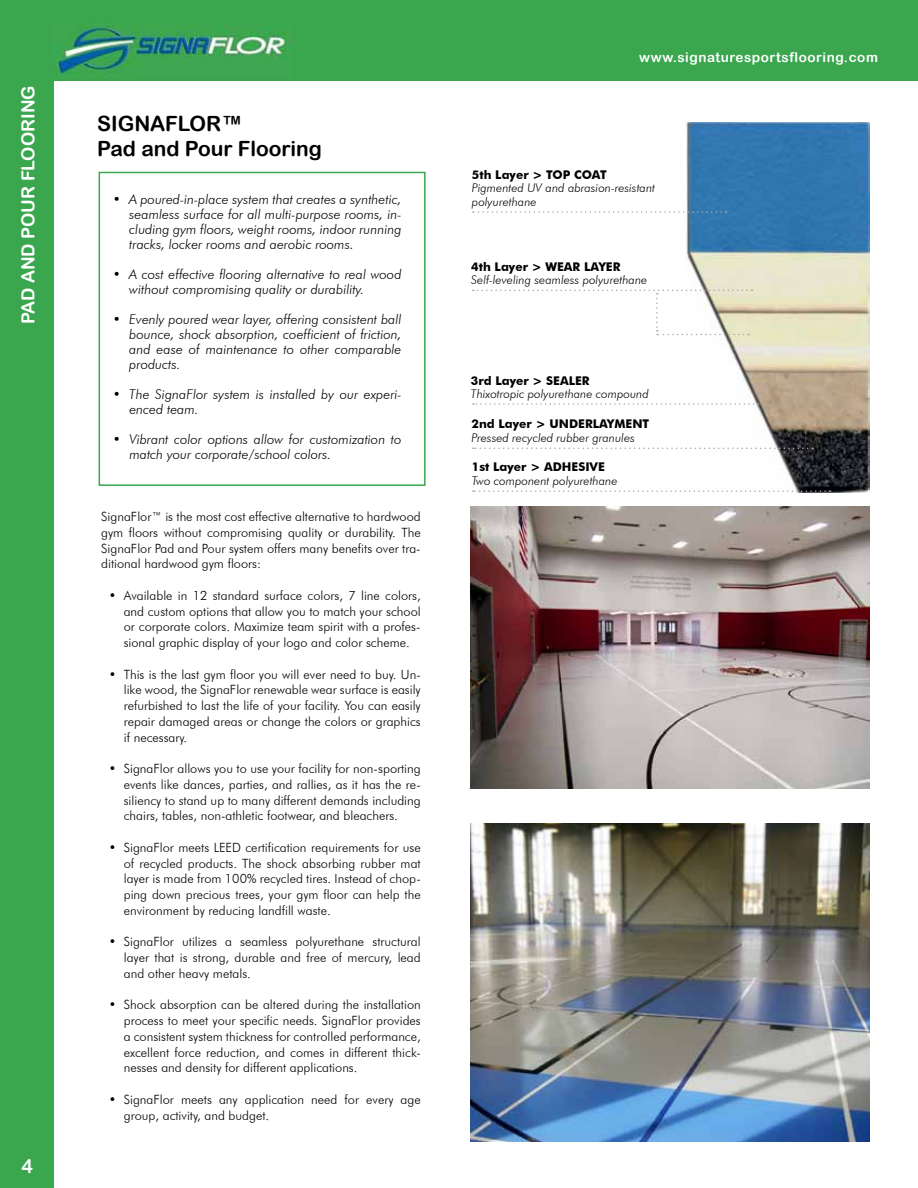
<style>
.page{position:relative;width:918px;height:1188px;background:#fff}
.page>*{position:absolute;margin:0;border:0;box-sizing:border-box;transform-origin:0 0}
.t1{font:21px/25.2px "Arial Rounded MT Bold";color:#000}
.t2{font:19.5px "Arial Rounded MT Bold";color:#fff}
.t3{font:18px "Arial Rounded MT Bold";color:#fff}
.t4{font:italic 300 13.5px/15px "Futura BT";color:#000}
.t5{font:13.5px "Arial Rounded MT Bold";letter-spacing:.04em;color:#fff}
.t6{font:300 12.75px/15.8px "Futura BT";color:#000;text-align:justify}
.t7{font:italic 300 12px/13.5px "Futura BT";color:#000}
.t8{font:700 12px "Futura BT";color:#000}
</style>
<div class="page">
<div style="left:99px;top:172px;width:327px;height:314px;border:2px solid #3aa74f"></div>
<div style="left:0;top:0;width:918px;height:81px;background:#3aa74f"></div>
<div style="left:0;top:0;width:54px;height:1188px;background:#3aa74f"></div>
<img style="left:53px;top:23px;width:237px;height:52px">
<img style="left:470px;top:824px;width:400px;height:318px">
<img style="left:471px;top:507px;width:399px;height:281px">
<img style="left:686px;top:122px;width:184px;height:370px">
<svg style="left:473px;top:211px;width:254px;height:2px"></svg>
<svg style="left:473px;top:448px;width:340px;height:1px"></svg>
<svg style="left:473px;top:490px;width:358px;height:2px"></svg>
<svg style="left:473px;top:403px;width:314px;height:2px"></svg>
<svg style="left:473px;top:290px;width:279px;height:45px"></svg>
<h3 class="t3" style="left:18px;top:324px;width:240px;rotate:-90deg">PAD AND POUR FLOORING</h3>
<h2 class="t2" style="left:21px;top:1155px;width:13px">4</h2>
<h1 class="t1" style="left:97px;top:111px;width:226px">SIGNAFLOR™<br>Pad and Pour Flooring</h1>
<p class="t4" style="left:129px;top:192px;width:274px;text-align:justify;text-indent:-16px">• A poured-in-place system that creates a synthetic, seamless surface for all multi-purpose rooms, in&shy;cluding gym floors, weight rooms, indoor running tracks, locker rooms and aerobic rooms.</p>
<p class="t4" style="left:129px;top:267px;width:274px;text-indent:-16px">• A cost effective flooring alternative to real wood without compromising quality or durability.</p>
<p class="t4" style="left:129px;top:312px;width:274px;text-align:justify;text-indent:-16px">• Evenly poured wear layer, offering consistent ball bounce, shock absorption, coefficient of friction, and ease of maintenance to other comparable products.</p>
<p class="t4" style="left:129px;top:387px;width:274px;text-indent:-17px">• The SignaFlor system is installed by our experi&shy;enced team.</p>
<p class="t4" style="left:129px;top:432px;width:274px;text-indent:-16px">• Vibrant color options allow for customization to match your corporate/school colors.</p>
<p class="t6" style="left:101px;top:509px;width:321px">SignaFlor™ is the most cost effective alternative to hardwood gym floors without compromising quality or durability. The SignaFlor Pad and Pour system offers many benefits over tra&shy;ditional hardwood gym floors:</p>
<p class="t6" style="left:124px;top:587px;width:298px;text-indent:-15px">• Available in 12 standard surface colors, 7 line colors, and custom options that allow you to match your school or corporate colors. Maximize team spirit with a profes&shy;sional graphic display of your logo and color scheme.</p>
<p class="t6" style="left:124px;top:666px;width:299px;text-indent:-15px">• This is the last gym floor you will ever need to buy. Un&shy;like wood, the SignaFlor renewable wear surface is easily refurbished to last the life of your facility. You can easily repair damaged areas or change the colors or graphics if necessary.</p>
<p class="t6" style="left:124px;top:761px;width:298px;text-indent:-15px">• SignaFlor allows you to use your facility for non-sporting events like dances, parties, and rallies, as it has the re&shy;siliency to stand up to many different demands including chairs, tables, non-athletic footwear, and bleachers.</p>
<p class="t6" style="left:124px;top:839px;width:299px;text-indent:-15px">• SignaFlor meets LEED certification requirements for use of recycled products. The shock absorbing rubber mat layer is made from 100% recycled tires. Instead of chop&shy;ping down precious trees, your gym floor can help the environment by reducing landfill waste.</p>
<p class="t6" style="left:124px;top:934px;width:298px;text-indent:-15px">• SignaFlor utilizes a seamless polyurethane structural layer that is strong, durable and free of mercury, lead and other heavy metals.</p>
<p class="t6" style="left:124px;top:997px;width:299px;text-indent:-15px">• Shock absorption can be altered during the installation process to meet your specific needs. SignaFlor provides a consistent system thickness for controlled performance, excellent force reduction, and comes in different thick&shy;nesses and density for different applications.</p>
<p class="t6" style="left:124px;top:1091px;width:298px;text-indent:-15px">• SignaFlor meets any application need for every age group, activity, and budget.</p>
<p class="t5" style="left:639px;top:50px;width:240px">www.signaturesportsflooring.com</p>
<p class="t8" style="left:472px;top:167px;width:136px">5th Layer &gt; TOP COAT</p>
<p class="t7" style="left:472px;top:181px;width:185px">Pigmented UV and abrasion-resistant polyurethane</p>
<p class="t8" style="left:471px;top:259px;width:151px">4th Layer &gt; WEAR LAYER</p>
<p class="t7" style="left:471px;top:273px;width:178px">Self-leveling seamless polyurethane</p>
<p class="t8" style="left:471px;top:373px;width:120px">3rd Layer &gt; SEALER</p>
<p class="t7" style="left:471px;top:387px;width:179px">Thixotropic polyurethane compound</p>
<p class="t8" style="left:472px;top:417px;width:179px">2nd Layer &gt; UNDERLAYMENT</p>
<p class="t7" style="left:472px;top:431px;width:165px">Pressed recycled rubber granules</p>
<p class="t8" style="left:472px;top:460px;width:135px">1st Layer &gt; ADHESIVE</p>
<p class="t7" style="left:472px;top:474px;width:147px">Two component polyurethane</p>
</div>
